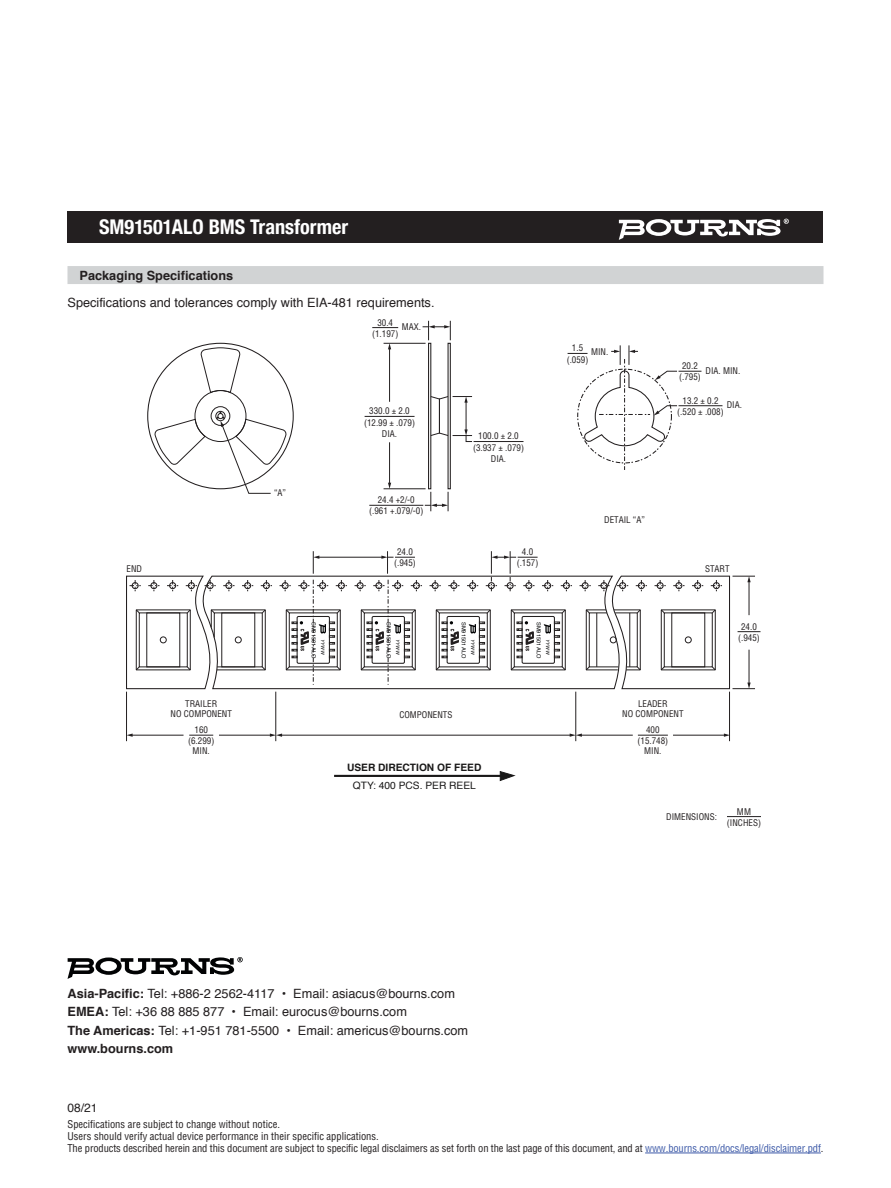
<style>
.page{position:relative;width:891px;height:1188px;background:#fff}
.page>*{position:absolute;margin:0;border:0;box-sizing:border-box;transform-origin:0 0}
.t1{font:700 condensed 20.25px "Helvetica Neue";color:#fff}
.t2{font:12.75px/18.3px "Helvetica";color:#231f20}
.t3{font:700 12.75px "Helvetica";color:#231f20}
.t4{font:12px "Helvetica";color:#231f20}
.t5{font:condensed 10.5px/12px "Helvetica";letter-spacing:-.01em;color:#231f20}
.t6{font:700 10.2px "Helvetica";color:#191818}
.t7{font:10.2px "Helvetica";color:#191818}
.t8{font:condensed 9px/11.2px "Helvetica";color:#231f20;text-align:center}
.t9{font:5.55px "Helvetica";letter-spacing:.025em;color:#020304}
.t10{font:italic 4.65px "Helvetica";color:#020304}
.s1{font-weight:700}
.s2{color:#3d5aa8}
</style>
<div class="page">
<div style="left:68px;top:212px;width:756px;height:31px;background:#231f20"></div>
<svg style="left:619px;top:219px;width:170px;height:21px"></svg>
<div style="left:68px;top:266px;width:756px;height:18px;background:#d1d3d4"></div>
<svg style="left:201px;top:347px;width:40px;height:46px"></svg>
<svg style="left:154px;top:419px;width:52px;height:46px"></svg>
<div style="left:211px;top:406px;width:19px;height:20px;border:1px solid #231f20;border-radius:50%"></div>
<div style="left:216px;top:411px;width:9px;height:10px;border:1px solid #231f20;border-radius:50%"></div>
<div style="left:428px;top:343px;width:3px;height:146px;border:1px solid #231f20"></div>
<div style="left:448px;top:343px;width:3px;height:146px;border:1px solid #231f20"></div>
<svg style="left:272px;top:575px;width:308px;height:115px"></svg>
<div style="left:436px;top:610px;width:55px;height:60px;border:1px solid #231f20"></div>
<div style="left:439px;top:613px;width:49px;height:54px;border:1px solid #231f20"></div>
<svg style="left:436px;top:609px;width:4px;height:5px"></svg>
<svg style="left:487px;top:609px;width:4px;height:5px"></svg>
<svg style="left:436px;top:666px;width:4px;height:5px"></svg>
<svg style="left:487px;top:666px;width:4px;height:5px"></svg>
<div style="left:447px;top:616px;width:33px;height:48px;border:1px solid #221f1f"></div>
<svg style="left:469px;top:622px;width:16px;height:36px"></svg>
<svg style="left:442px;top:621px;width:17px;height:37px"></svg>
<div style="left:511px;top:610px;width:55px;height:60px;border:1px solid #231f20"></div>
<div style="left:514px;top:613px;width:49px;height:54px;border:1px solid #231f20"></div>
<svg style="left:511px;top:609px;width:4px;height:5px"></svg>
<svg style="left:562px;top:609px;width:4px;height:5px"></svg>
<svg style="left:511px;top:666px;width:4px;height:5px"></svg>
<svg style="left:562px;top:666px;width:4px;height:5px"></svg>
<div style="left:522px;top:616px;width:33px;height:48px;border:1px solid #221f1f"></div>
<svg style="left:544px;top:622px;width:16px;height:36px"></svg>
<svg style="left:517px;top:621px;width:17px;height:37px"></svg>
<hr style="left:132px;top:735px;width:52px;height:1px;background:#231f20">
<svg style="left:127px;top:734px;width:6px;height:3px"></svg>
<hr style="left:581px;top:735px;width:52px;height:1px;background:#231f20">
<hr style="left:673px;top:735px;width:52px;height:1px;background:#231f20">
<svg style="left:724px;top:734px;width:5px;height:3px"></svg>
<hr style="left:219px;top:735px;width:52px;height:1px;background:#231f20">
<hr style="left:281px;top:735px;width:290px;height:1px;background:#231f20">
<svg style="left:270px;top:734px;width:12px;height:3px"></svg>
<svg style="left:570px;top:734px;width:12px;height:3px"></svg>
<svg style="left:189px;top:735px;width:24px;height:1px"></svg>
<hr style="left:638px;top:735px;width:30px;height:1px;background:#231f20">
<hr style="left:334px;top:775px;width:169px;height:2px;background:#191818">
<svg style="left:500px;top:771px;width:15px;height:10px"></svg>
<hr style="left:126px;top:692px;width:1px;height:49px;background:#231f20">
<hr style="left:276px;top:692px;width:1px;height:49px;background:#231f20">
<hr style="left:576px;top:692px;width:1px;height:49px;background:#231f20">
<hr style="left:729px;top:692px;width:1px;height:49px;background:#231f20">
<svg style="left:216px;top:412px;width:71px;height:82px"></svg>
<hr style="left:384px;top:343px;width:42px;height:1px;background:#231f20">
<hr style="left:384px;top:489px;width:42px;height:1px;background:#231f20">
<hr style="left:318px;top:557px;width:65px;height:1px;background:#231f20">
<svg style="left:313px;top:551px;width:6px;height:23px"></svg>
<svg style="left:423px;top:321px;width:28px;height:19px"></svg>
<svg style="left:425px;top:492px;width:24px;height:19px"></svg>
<svg style="left:430px;top:396px;width:43px;height:46px"></svg>
<svg style="left:372px;top:327px;width:26px;height:1px"></svg>
<svg style="left:381px;top:551px;width:34px;height:23px"></svg>
<hr style="left:369px;top:505px;width:54px;height:1px;background:#231f20">
<hr style="left:474px;top:441px;width:50px;height:1px;background:#231f20">
<hr style="left:679px;top:405px;width:43px;height:1px;background:#231f20">
<hr style="left:365px;top:416px;width:50px;height:1px;background:#231f20">
<hr style="left:389px;top:348px;width:1px;height:54px;background:#231f20">
<svg style="left:388px;top:343px;width:3px;height:6px"></svg>
<hr style="left:389px;top:442px;width:1px;height:42px;background:#231f20">
<svg style="left:388px;top:483px;width:3px;height:6px"></svg>
<svg style="left:568px;top:345px;width:133px;height:125px"></svg>
<svg style="left:126px;top:575px;width:146px;height:115px"></svg>
<svg style="left:430px;top:580px;width:11px;height:11px"></svg>
<svg style="left:448px;top:580px;width:12px;height:11px"></svg>
<svg style="left:467px;top:580px;width:11px;height:11px"></svg>
<svg style="left:486px;top:551px;width:67px;height:40px"></svg>
<svg style="left:561px;top:580px;width:11px;height:11px"></svg>
<svg style="left:580px;top:575px;width:181px;height:115px"></svg>
<svg style="left:280px;top:580px;width:67px;height:105px"></svg>
<svg style="left:355px;top:580px;width:67px;height:105px"></svg>
<hr style="left:727px;top:816px;width:34px;height:1px;background:#231f20">
<hr style="left:645px;top:1153px;width:176px;height:1px;background:#3d5aa8">
<svg style="left:68px;top:957px;width:175px;height:22px"></svg>
<h1 class="t1" style="left:99px;top:210px;width:251px">SM91501ALO BMS Transformer</h1>
<h2 class="t3" style="left:80px;top:265px;width:155px">Packaging Specifications</h2>
<h2 class="t2" style="left:68px;top:293px;width:366px">Specifications and tolerances comply with EIA-481 requirements.</h2>
<p class="t8" style="left:372px;top:316px;width:28px">30.4 (1.197)</p>
<p class="t8" style="left:402px;top:321px;width:21px">MAX.</p>
<p class="t8" style="left:274px;top:487px;width:14px">“A”</p>
<p class="t8" style="left:567px;top:342px;width:23px">1.5 (.059)</p>
<p class="t8" style="left:591px;top:346px;width:19px">MIN.</p>
<p class="t8" style="left:679px;top:360px;width:23px">20.2 (.795)</p>
<p class="t8" style="left:706px;top:365px;width:36px">DIA. MIN.</p>
<p class="t8" style="left:727px;top:399px;width:17px">DIA.</p>
<p class="t8" style="left:683px;top:395px;width:37px">13.2 ± 0.2</p>
<p class="t8" style="left:369px;top:405px;width:42px">330.0 ± 2.0</p>
<p class="t8" style="left:677px;top:406px;width:48px">(.520 ± .008)</p>
<p class="t8" style="left:364px;top:417px;width:52px">(12.99 ± .079)<br>DIA.</p>
<p class="t8" style="left:473px;top:430px;width:52px">100.0 ± 2.0 (3.937 ± .079)<br>DIA.</p>
<p class="t8" style="left:369px;top:494px;width:56px">24.4 +2/-0 (.961 +.079/-0)</p>
<p class="t8" style="left:604px;top:514px;width:42px">DETAIL “A”</p>
<p class="t8" style="left:394px;top:546px;width:23px">24.0 (.945)</p>
<p class="t8" style="left:517px;top:546px;width:23px">4.0 (.157)</p>
<p class="t8" style="left:127px;top:563px;width:17px">END</p>
<p class="t8" style="left:705px;top:563px;width:26px">START</p>
<p class="t9" style="left:318px;top:622px;width:38px;rotate:90deg">SM91501ALO</p>
<p class="t10" style="left:326px;top:639px;width:18px;rotate:90deg">YYWW</p>
<p class="t9" style="left:393px;top:622px;width:38px;rotate:90deg">SM91501ALO</p>
<p class="t10" style="left:401px;top:639px;width:18px;rotate:90deg">YYWW</p>
<p class="t9" style="left:468px;top:622px;width:38px;rotate:90deg">SM91501ALO</p>
<p class="t10" style="left:476px;top:639px;width:18px;rotate:90deg">YYWW</p>
<p class="t9" style="left:543px;top:622px;width:38px;rotate:90deg">SM91501ALO</p>
<p class="t10" style="left:551px;top:639px;width:18px;rotate:90deg">YYWW</p>
<p class="t8" style="left:738px;top:621px;width:23px">24.0 (.945)</p>
<p class="t8" style="left:171px;top:698px;width:63px;line-height:10.5px">TRAILER<br>NO COMPONENT</p>
<p class="t8" style="left:399px;top:708px;width:55px">COMPONENTS</p>
<p class="t8" style="left:622px;top:698px;width:63px;line-height:10.5px">LEADER<br>NO COMPONENT</p>
<p class="t8" style="left:188px;top:725px;width:28px;line-height:10.5px">160 (6.299)<br>MIN.</p>
<p class="t8" style="left:638px;top:725px;width:32px;line-height:10.5px">400 (15.748)<br>MIN.</p>
<p class="t6" style="left:347px;top:759px;width:136px">USER DIRECTION OF FEED</p>
<p class="t7" style="left:353px;top:778px;width:125px">QTY: 400 PCS. PER REEL</p>
<h2 class="t2" style="left:68px;top:985px;width:402px"><span class="s1">Asia-Pacific:</span> Tel: +886-2 2562-4117 • Email: asiacus@bourns.com <span class="s1">EMEA:</span> Tel: +36 88 885 877 • Email: eurocus@bourns.com<br><span class="s1">The Americas:</span> Tel: +1-951 781-5500 • Email: americus@bourns.com <span class="s1">www.bourns.com</span></h2>
<p class="t8" style="left:666px;top:811px;width:52px">DIMENSIONS:</p>
<p class="t8" style="left:727px;top:806px;width:36px;line-height:10.8px">MM (INCHES)</p>
<h3 class="t4" style="left:68px;top:1098px;width:32px">08/21</h3>
<p class="t5" style="left:68px;top:1118px;width:757px">Specifications are subject to change without notice.<br>Users should verify actual device performance in their specific applications.<br>The products described herein and this document are subject to specific legal disclaimers as set forth on the last page of this document, and at <span class="s2">www.bourns.com/docs/legal/disclaimer.pdf</span>.</p>
</div>
